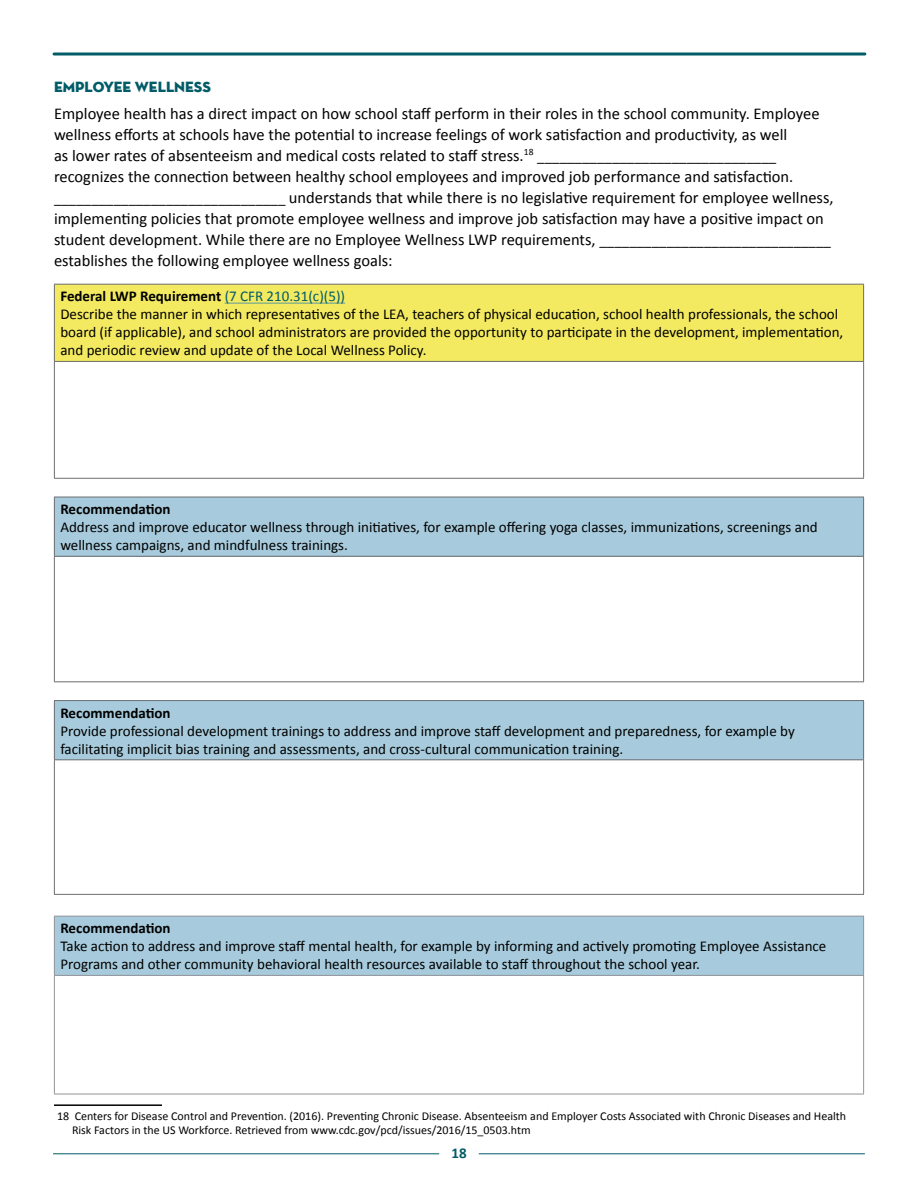
<style>
.page{position:relative;width:918px;height:1188px;background:#fff}
.page>*{position:absolute;margin:0;border:0;box-sizing:border-box;transform-origin:0 0}
.t1{font:16.5px/21px "Calibri";color:#000}
.t2{font:15px/18px "Calibri";color:#000}
.t3{font:700 15px "Calibri";color:#000}
.t4{font:15px "Neutra Disp Titling";color:#005c67}
.t5{font:700 15px "Calibri";color:#005c67}
.t6{font:12px/14.4px "Calibri";color:#000}
.s1{font-size:15px}
.s2{font-weight:700}
.s3{color:#005c67}
</style>
<div class="page">
<hr style="left:53px;top:1153px;width:812px;height:1px;background:#005c67">
<div style="left:439px;top:1134px;width:40px;height:40px;background:#fff;border-radius:50%"></div>
<svg style="left:54px;top:52px;width:811px;height:4px;background:#3f848c"></svg>
<div style="left:54px;top:284px;width:810px;height:77px;background:#f3ea61"></div>
<hr style="left:54px;top:284px;width:810px;height:1px;background:#6d6e71">
<hr style="left:54px;top:285px;width:1px;height:76px;background:#6d6e71">
<hr style="left:863px;top:285px;width:1px;height:76px;background:#6d6e71">
<hr style="left:54px;top:361px;width:810px;height:1px;background:#6d6e71">
<hr style="left:54px;top:362px;width:1px;height:116px;background:#6d6e71">
<hr style="left:863px;top:362px;width:1px;height:116px;background:#6d6e71">
<hr style="left:54px;top:478px;width:810px;height:1px;background:#6d6e71">
<hr style="left:225px;top:303px;width:120px;height:1px;background:#5c9a9c">
<div style="left:54px;top:497px;width:810px;height:59px;background:#a7cbdc"></div>
<hr style="left:54px;top:497px;width:810px;height:1px;background:#6d6e71">
<hr style="left:54px;top:497px;width:1px;height:59px;background:#6d6e71">
<hr style="left:863px;top:497px;width:1px;height:59px;background:#6d6e71">
<hr style="left:54px;top:556px;width:810px;height:1px;background:#6d6e71">
<hr style="left:54px;top:557px;width:1px;height:124px;background:#6d6e71">
<hr style="left:863px;top:557px;width:1px;height:124px;background:#6d6e71">
<hr style="left:54px;top:681px;width:810px;height:1px;background:#6d6e71">
<div style="left:54px;top:701px;width:810px;height:59px;background:#a7cbdc"></div>
<hr style="left:54px;top:700px;width:810px;height:1px;background:#6d6e71">
<hr style="left:54px;top:701px;width:1px;height:58px;background:#6d6e71">
<hr style="left:863px;top:701px;width:1px;height:58px;background:#6d6e71">
<hr style="left:54px;top:759px;width:810px;height:1px;background:#6d6e71">
<hr style="left:54px;top:760px;width:1px;height:134px;background:#6d6e71">
<hr style="left:863px;top:760px;width:1px;height:134px;background:#6d6e71">
<hr style="left:54px;top:894px;width:810px;height:1px;background:#6d6e71">
<div style="left:54px;top:916px;width:810px;height:59px;background:#a7cbdc"></div>
<hr style="left:54px;top:916px;width:810px;height:1px;background:#939598">
<hr style="left:54px;top:917px;width:1px;height:58px;background:#939598">
<hr style="left:863px;top:917px;width:1px;height:58px;background:#939598">
<hr style="left:54px;top:975px;width:810px;height:1px;background:#939598">
<hr style="left:54px;top:976px;width:1px;height:118px;background:#939598">
<hr style="left:863px;top:976px;width:1px;height:118px;background:#939598">
<hr style="left:54px;top:1094px;width:810px;height:1px;background:#939598">
<hr style="left:54px;top:1104px;width:108px;height:2px;background:#000">
<p class="t4" style="left:54px;top:77px;width:159px">EMPLOYEE WELLNESS</p>
<p class="t1" style="left:54px;top:103px;width:781px">Employee health has a direct impact on how school staff perform in their roles in the school community. Employee wellness efforts at schools have the potential to increase feelings of work satisfaction and productivity, as well<br>as lower rates of absenteeism and medical costs related to staff stress.<sup>18</sup> <span class="s1">________________________________ </span>recognizes the connection between healthy school employees and improved job performance and satisfaction. <span class="s1">_______________________________</span> understands that while there is no legislative requirement for employee wellness, implementing policies that promote employee wellness and improve job satisfaction may have a positive impact on student development. While there are no Employee Wellness LWP requirements, <span class="s1">_______________________________ </span>establishes the following employee wellness goals:</p>
<p class="t2" style="left:60px;top:287px;width:785px"><span class="s2">Federal LWP Requirement</span> <span class="s3">(7 CFR 210.31(c)(5))<br></span>Describe the manner in which representatives of the LEA, teachers of physical education, school health professionals, the school board (if applicable), and school administrators are provided the opportunity to participate in the development, implementation, and periodic review and update of the Local Wellness Policy.</p>
<p class="t3" style="left:60px;top:499px;width:112px">Recommendation</p>
<p class="t2" style="left:60px;top:518px;width:759px">Address and improve educator wellness through initiatives, for example offering yoga classes, immunizations, screenings and wellness campaigns, and mindfulness trainings.</p>
<p class="t3" style="left:60px;top:702px;width:112px">Recommendation</p>
<p class="t2" style="left:60px;top:722px;width:736px">Provide professional development trainings to address and improve staff development and preparedness, for example by facilitating implicit bias training and assessments, and cross-cultural communication training.</p>
<p class="t3" style="left:60px;top:918px;width:112px">Recommendation</p>
<p class="t2" style="left:60px;top:937px;width:768px">Take action to address and improve staff mental health, for example by informing and actively promoting Employee Assistance<br>Programs and other community behavioral health resources available to staff throughout the school year.</p>
<p class="t6" style="left:72px;top:1108px;width:776px;text-indent:-15px">18 Centers for Disease Control and Prevention. (2016). Preventing Chronic Disease. Absenteeism and Employer Costs Associated with Chronic Diseases and Health<br>Risk Factors in the US Workforce. Retrieved from www.cdc.gov/pcd/issues/2016/15_0503.htm</p>
<p class="t5" style="left:451px;top:1142px;width:17px">18</p>
</div>
